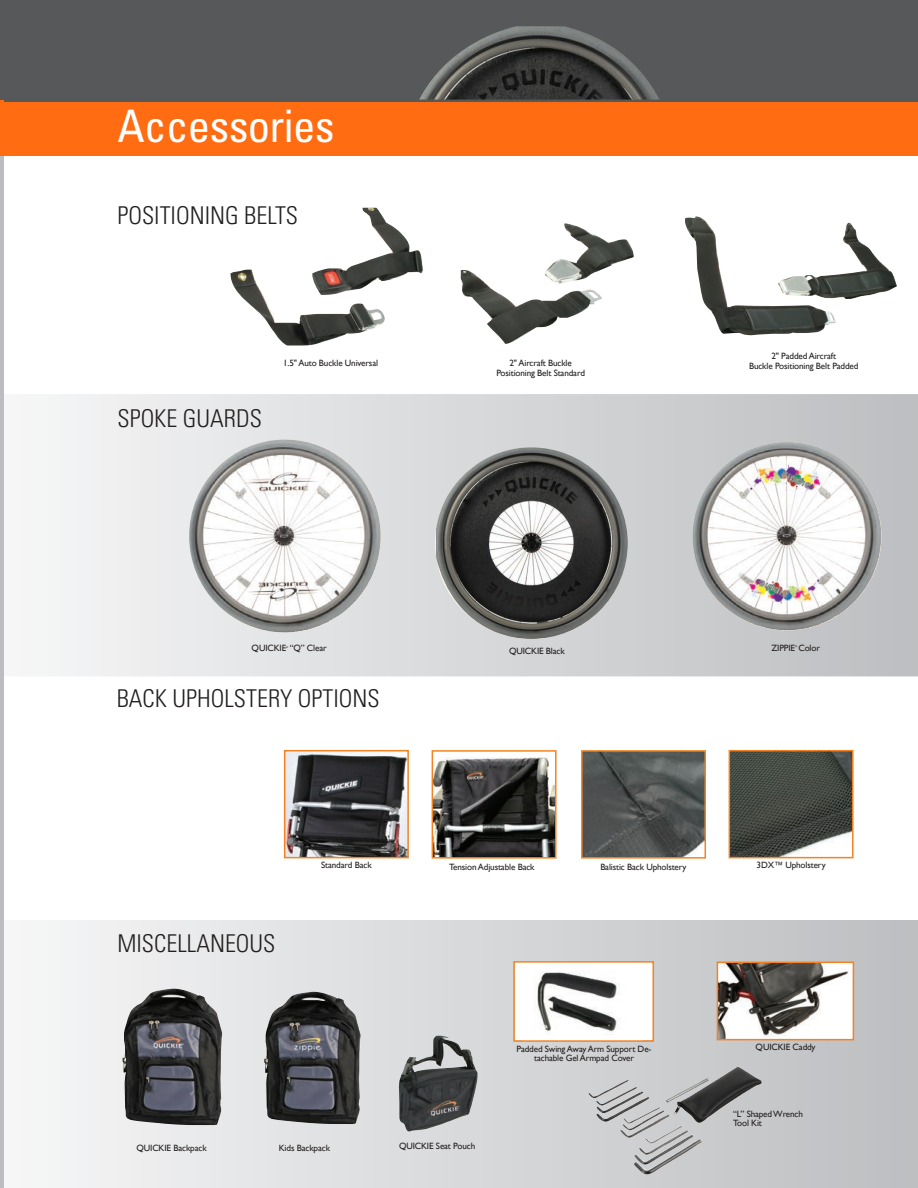
<style>
.page{position:relative;width:918px;height:1188px;background:#fff}
.page>*{position:absolute;margin:0;border:0;box-sizing:border-box;transform-origin:0 0}
.t1{font:condensed 44.85px "Univers";letter-spacing:-.015em;color:#fff}
.t2{font:300 condensed 24.6px "Univers";color:#231f20}
.t3{font:9.15px/9.8px "Gill Sans";letter-spacing:-.015em;color:#231f20;text-align:center}
.t4{font:2.7px "Gill Sans";color:#231f20}
</style>
<div class="page">
<div style="left:1px;top:99px;width:917px;height:57px;background:#ff6c12"></div>
<div style="left:0;top:394px;width:918px;height:282px;background:linear-gradient(to right,#f6f6f7,#bdbec0)"></div>
<div style="left:0;top:920px;width:918px;height:268px;background:linear-gradient(to right,#f6f6f7,#bdbdc0)"></div>
<div style="left:0;top:0;width:918px;height:101px;background:#57585a"></div>
<hr style="left:0;top:100px;width:3px;height:57px;background:#ff6c12">
<hr style="left:0;top:157px;width:3px;height:1031px;background:#bcbdc0">
<img style="left:231px;top:208px;width:192px;height:138px">
<img style="left:460px;top:223px;width:174px;height:121px">
<img style="left:685px;top:216px;width:212px;height:119px">
<img style="left:122px;top:989px;width:100px;height:136px">
<img style="left:264px;top:992px;width:97px;height:132px">
<img style="left:399px;top:1036px;width:79px;height:98px">
<img style="left:189px;top:440px;width:192px;height:193px;border-radius:50%">
<img style="left:436px;top:447px;width:192px;height:192px">
<img style="left:693px;top:442px;width:188px;height:188px;border-radius:50%">
<img style="left:720px;top:965px;width:131px;height:72px">
<div style="left:717px;top:962px;width:137px;height:78px;border:2px solid #f58220"></div>
<img style="left:589px;top:1067px;width:173px;height:99px">
<img style="left:419px;top:26px;width:240px;height:74px">
<div style="left:515px;top:963px;width:138px;height:77px;background:#fff"></div>
<img style="left:535px;top:972px;width:83px;height:63px">
<div style="left:513px;top:961px;width:141px;height:81px;border:2px solid #f58220"></div>
<img style="left:287px;top:753px;width:119px;height:102px">
<div style="left:284px;top:750px;width:125px;height:108px;border:2px solid #f58220"></div>
<img style="left:435px;top:757px;width:119px;height:99px">
<div style="left:432px;top:750px;width:125px;height:109px;border:2px solid #f58220"></div>
<img style="left:584px;top:753px;width:119px;height:103px">
<div style="left:581px;top:750px;width:125px;height:109px;border:2px solid #f58220"></div>
<img style="left:732px;top:753px;width:119px;height:102px">
<div style="left:729px;top:750px;width:125px;height:108px;border:2px solid #f58220"></div>
<p class="t1" style="left:118px;top:110px;width:219px">Accessories</p>
<p class="t2" style="left:118px;top:206px;width:182px">POSITIONING BELTS</p>
<p class="t2" style="left:118px;top:410px;width:146px">SPOKE GUARDS</p>
<p class="t3" style="left:283px;top:358px;width:96px">1.5" Auto Buckle Universal</p>
<p class="t3" style="left:510px;top:358px;width:64px">2" Aircraft Buckle</p>
<p class="t3" style="left:496px;top:368px;width:90px">Positioning Belt Standard</p>
<p class="t3" style="left:771px;top:351px;width:66px">2" Padded Aircraft</p>
<p class="t3" style="left:749px;top:361px;width:111px">Buckle Positioning Belt Padded</p>
<p class="t3" style="left:252px;top:643px;width:77px">QUICKIE “Q” Clear</p>
<p class="t4" style="left:286px;top:645px;width:3px">®</p>
<p class="t2" style="left:117px;top:689px;width:265px">BACK UPHOLSTERY OPTIONS</p>
<p class="t3" style="left:509px;top:646px;width:57px">QUICKIE Black</p>
<p class="t3" style="left:772px;top:643px;width:50px">ZIPPIE Color</p>
<p class="t4" style="left:795px;top:645px;width:3px">®</p>
<p class="t2" style="left:117px;top:934px;width:160px">MISCELLANEOUS</p>
<p class="t3" style="left:321px;top:860px;width:52px">Standard Back</p>
<p class="t3" style="left:449px;top:862px;width:87px">Tension Adjustable Back</p>
<p class="t3" style="left:600px;top:861px;width:88px">Balistic Back Upholstery</p>
<p class="t3" style="left:757px;top:860px;width:70px">3DX™ Upholstery</p>
<p class="t3" style="left:517px;top:1044px;width:136px">Padded Swing Away Arm Support De&shy;tachable Gel Armpad Cover</p>
<p class="t3" style="left:756px;top:1042px;width:61px">QUICKIE Caddy</p>
<p class="t3" style="left:733px;top:1109px;width:71px">“L” Shaped Wrench</p>
<p class="t3" style="left:733px;top:1118px;width:30px">Tool Kit</p>
<p class="t3" style="left:137px;top:1143px;width:72px">QUICKIE Backpack</p>
<p class="t3" style="left:279px;top:1143px;width:53px">Kids Backpack</p>
<p class="t3" style="left:399px;top:1141px;width:78px">QUICKIE Seat Pouch</p>
</div>
